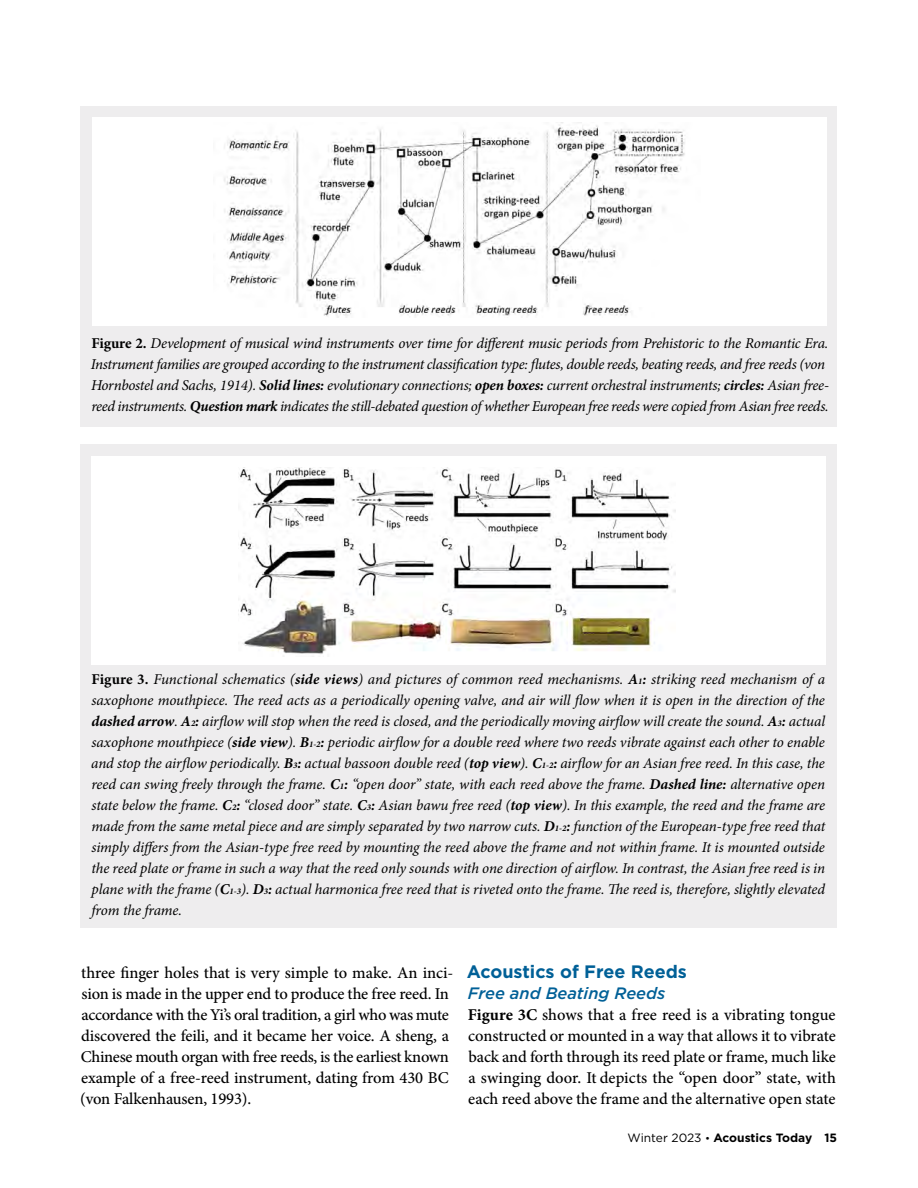
<style>
.page{position:relative;width:918px;height:1188px;background:#fff}
.page>*{position:absolute;margin:0;border:0;box-sizing:border-box;transform-origin:0 0}
.t1{font:700 18px "Gotham";color:#006097}
.t2{font:500 16.5px/21px "Minion Pro";letter-spacing:-.01em;color:#000}
.t3{font:italic 500 16.5px "Gotham";color:#006097}
.t4{font:italic 15px/21px "Minion Pro";letter-spacing:-.02em;color:#000}
.t5{font:700 12px "Gotham";color:#000}
.s1{font-weight:700;font-style:normal}
.s2{font-weight:700}
.s3{font-weight:700;font-size:8.7px}
.s4{font-weight:400}
.s5{font-weight:400;font-size:10.5px}
</style>
<div class="page">
<hr style="left:0;top:0;width:1px;height:56px;background:#0a3255">
<div style="left:80px;top:106px;width:757px;height:321px;background:#eeedee"></div>
<div style="left:80px;top:444px;width:757px;height:484px;background:#eeedee"></div>
<div style="left:92px;top:118px;width:734px;height:208px;background:#fff"></div>
<img style="left:224px;top:125px;width:461px;height:192px">
<div style="left:92px;top:456px;width:734px;height:208px;background:#fff"></div>
<img style="left:239px;top:467px;width:436px;height:190px">
<p class="t4" style="left:91px;top:333px;width:740px"><span class="s1">Figure 2.</span> Development of musical wind instruments over time for different music periods from Prehistoric to the Romantic Era.<br>Instrument families are grouped according to the instrument classification type: flutes, double reeds, beating reeds, and free reeds (von Hornbostel and Sachs, 1914). <span class="s2">Solid lines:</span> evolutionary connections; <span class="s2">open boxes:</span> current orchestral instruments; <span class="s2">circles:</span> Asian free&shy;reed instruments. <span class="s2">Question mark</span> indicates the still-debated question of whether European free reeds were copied from Asian free reeds.</p>
<p class="t4" style="left:91px;top:669px;width:736px;text-align:justify"><span class="s1">Figure 3.</span> Functional schematics (<span class="s2">side views</span>) and pictures of common reed mechanisms. <span class="s2">A</span><span class="s3">1</span><span class="s2">:</span> striking reed mechanism of a saxophone mouthpiece. The reed acts as a periodically opening valve, and air will flow when it is open in the direction of the <span class="s2">dashed arrow</span>. <span class="s2">A</span><span class="s3">2</span><span class="s2">:</span> airflow will stop when the reed is closed, and the periodically moving airflow will create the sound. <span class="s2">A</span><span class="s3">3</span><span class="s2">:</span> actual saxophone mouthpiece (<span class="s2">side view</span>). <span class="s2">B</span><span class="s3">1-2</span><span class="s2">:</span> periodic airflow for a double reed where two reeds vibrate against each other to enable and stop the airflow periodically. <span class="s2">B</span><span class="s3">3</span><span class="s2">:</span> actual bassoon double reed (<span class="s2">top view</span>). <span class="s2">C</span><span class="s3">1-2</span><span class="s2">:</span> airflow for an Asian free reed. In this case, the reed can swing freely through the frame. <span class="s2">C</span><span class="s3">1</span><span class="s2">:</span> “open door” state, with each reed above the frame. <span class="s2">Dashed line:</span> alternative open state below the frame. <span class="s2">C</span><span class="s3">2</span><span class="s2">:</span> “closed door” state. <span class="s2">C</span><span class="s3">3</span><span class="s2">:</span> Asian bawu free reed (<span class="s2">top view</span>). In this example, the reed and the frame are made from the same metal piece and are simply separated by two narrow cuts. <span class="s2">D</span><span class="s3">1-2</span><span class="s2">:</span> function of the European-type free reed that simply differs from the Asian-type free reed by mounting the reed above the frame and not within frame. It is mounted outside the reed plate or frame in such a way that the reed only sounds with one direction of airflow. In contrast, the Asian free reed is in plane with the frame (<span class="s2">C</span><span class="s3">1-3</span>). <span class="s2">D</span><span class="s3">3</span><span class="s2">:</span> actual harmonica free reed that is riveted onto the frame. The reed is, therefore, slightly elevated from the frame.</p>
<p class="t2" style="left:80px;top:962px;width:375px">three finger holes that is very simple to make. An inci&shy;sion is made in the upper end to produce the free reed. In accordance with the Yi’s oral tradition, a girl who was mute discovered the feili, and it became her voice. A sheng, a Chinese mouth organ with free reeds, is the earliest known example of a free-reed instrument, dating from 430 BC (von Falkenhausen, 1993).</p>
<p class="t1" style="left:467px;top:960px;width:222px">Acoustics of Free Reeds</p>
<p class="t3" style="left:468px;top:982px;width:199px">Free and Beating Reeds</p>
<p class="t2" style="left:468px;top:1004px;width:370px;text-align:justify"><span class="s2">Figure 3C</span> shows that a free reed is a vibrating tongue constructed or mounted in a way that allows it to vibrate back and forth through its reed plate or frame, much like a swinging door. It depicts the “open door” state, with each reed above the frame and the alternative open state</p>
<p class="t5" style="left:628px;top:1130px;width:211px"><span class="s4">Winter 2023</span> <span class="s5">•</span> Acoustics Today 15</p>
</div>
